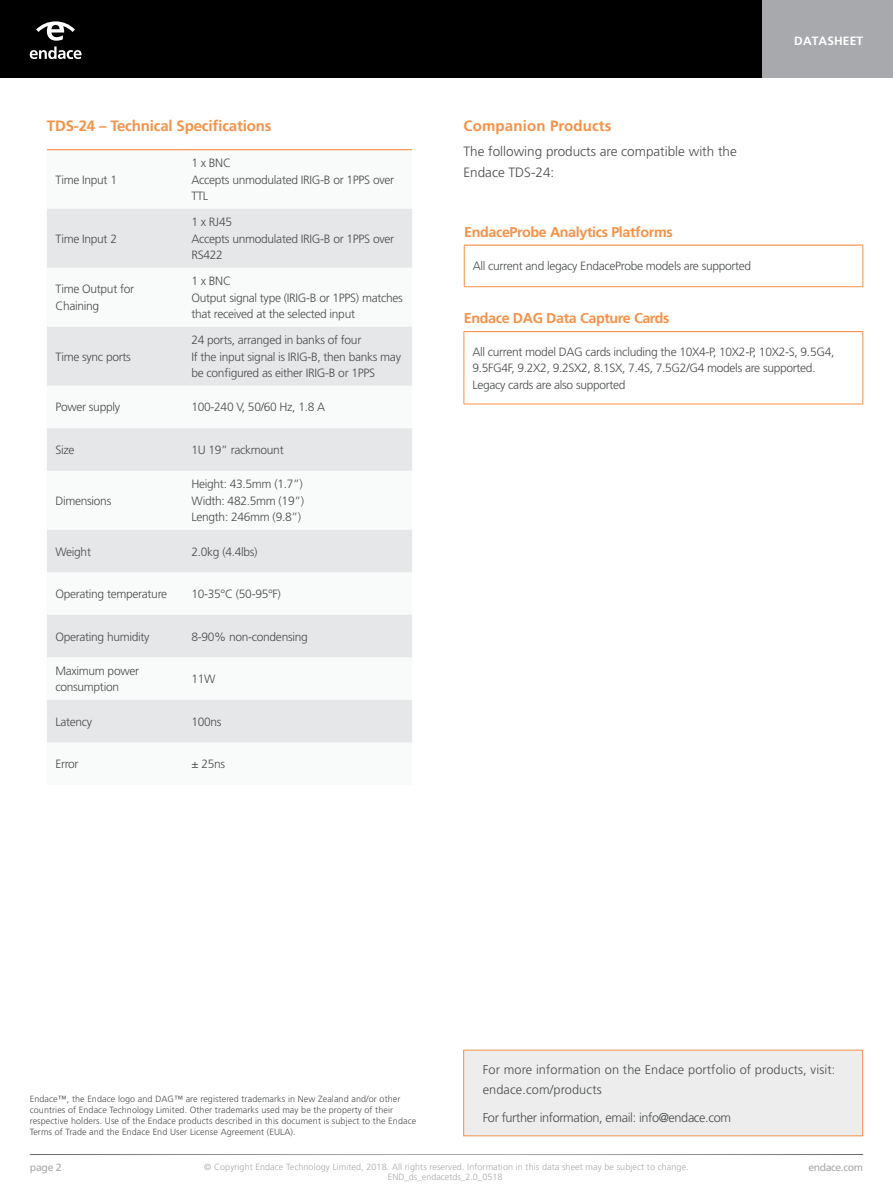
<style>
.page{position:relative;width:893px;height:1188px;background:#fff}
.page>*{position:absolute;margin:0;border:0;box-sizing:border-box;transform-origin:0 0}
.t1{font:700 15px "Frutiger LT Std";letter-spacing:-.01em;color:#f79147}
.t2{font:700 15px "Frutiger LT Std";letter-spacing:.01em;color:#f79147}
.t3{font:700 14.25px "Frutiger LT Std";letter-spacing:-.025em;color:#f79147}
.t4{font:300 13.5px/21px "Frutiger LT Std";color:#4b4d4d}
.t5{font:300 12.75px/19.5px "Frutiger LT Std";letter-spacing:.01em;color:#4b4d4d}
.t6{font:300 12.75px "Frutiger LT Std";letter-spacing:-.03em;color:#4b4d4d}
.t7{font:300 12px/16.5px "Frutiger LT Std";letter-spacing:-.025em;color:#4b4d4d}
.t8{font:700 12px "Frutiger LT Std";letter-spacing:.01em;color:#fff}
.t9{font:10.5px "Frutiger LT Std";letter-spacing:-.04em;color:#a7a9ac}
.t10{font:300 9px/10.8px "Frutiger LT Std";letter-spacing:.01em;color:#4b4d4d}
.t11{font:300 9px "Frutiger LT Std";letter-spacing:.01em;color:#a7a9ac}
</style>
<div class="page">
<div style="left:0;top:0;width:893px;height:78px;background:#000"></div>
<svg style="left:30px;top:21px;width:52px;height:38px"></svg>
<div style="left:762px;top:0;width:131px;height:78px;background:#a7a9ac"></div>
<div style="left:463px;top:1050px;width:400px;height:86px;background:#ededee;border:1px solid #f79147"></div>
<svg style="left:47px;top:150px;width:365px;height:593px"></svg>
<svg style="left:47px;top:209px;width:365px;height:533px;fill:#e6e7e8"></svg>
<hr style="left:47px;top:149px;width:136px;height:1px;background:#f79147">
<hr style="left:183px;top:149px;width:229px;height:1px;background:#f79147">
<hr style="left:463px;top:332px;width:1px;height:72px;background:#f79147">
<hr style="left:463px;top:331px;width:400px;height:1px;background:#f79147">
<hr style="left:862px;top:332px;width:1px;height:72px;background:#f79147">
<hr style="left:463px;top:404px;width:400px;height:1px;background:#f79147">
<hr style="left:464px;top:246px;width:1px;height:40px;background:#f79147">
<hr style="left:464px;top:245px;width:399px;height:1px;background:#f79147">
<hr style="left:862px;top:246px;width:1px;height:40px;background:#f79147">
<hr style="left:464px;top:286px;width:399px;height:1px;background:#f79147">
<p class="t1" style="left:47px;top:117px;width:226px">TDS-24 – Technical Specifications</p>
<p class="t7" style="left:55px;top:171px;width:63px">Time Input 1</p>
<p class="t7" style="left:55px;top:230px;width:63px">Time Input 2</p>
<p class="t7" style="left:191px;top:155px;width:204px">1 x BNC<br>Accepts unmodulated IRIG-B or 1PPS over<br>TTL</p>
<p class="t7" style="left:191px;top:214px;width:204px">1 x RJ45<br>Accepts unmodulated IRIG-B or 1PPS over<br>RS422</p>
<p class="t7" style="left:55px;top:281px;width:80px">Time Output for<br>Chaining</p>
<p class="t7" style="left:191px;top:273px;width:213px">1 x BNC<br>Output signal type (IRIG-B or 1PPS) matches that received at the selected input</p>
<p class="t7" style="left:55px;top:348px;width:77px">Time sync ports</p>
<p class="t7" style="left:191px;top:332px;width:211px">24 ports, arranged in banks of four<br>If the input signal is IRIG-B, then banks may be configured as either IRIG-B or 1PPS</p>
<p class="t7" style="left:55px;top:399px;width:66px">Power supply</p>
<p class="t7" style="left:191px;top:399px;width:135px">100-240 V, 50/60 Hz, 1.8 A</p>
<p class="t7" style="left:55px;top:442px;width:21px">Size</p>
<p class="t7" style="left:191px;top:442px;width:94px">1U 19” rackmount</p>
<p class="t7" style="left:55px;top:493px;width:57px">Dimensions</p>
<p class="t7" style="left:191px;top:476px;width:114px;text-align:justify">Height: 43.5mm (1.7”)<br>Width: 482.5mm (19”)<br>Length: 246mm (9.8”)</p>
<p class="t7" style="left:55px;top:543px;width:37px">Weight</p>
<p class="t7" style="left:191px;top:543px;width:68px">2.0kg (4.4lbs)</p>
<p class="t7" style="left:55px;top:586px;width:113px">Operating temperature</p>
<p class="t7" style="left:191px;top:586px;width:91px">10-35°C (50-95°F)</p>
<p class="t7" style="left:55px;top:628px;width:96px">Operating humidity</p>
<p class="t7" style="left:191px;top:628px;width:118px">8-90% non-condensing</p>
<p class="t7" style="left:55px;top:663px;width:85px">Maximum power consumption</p>
<p class="t7" style="left:191px;top:671px;width:26px">11W</p>
<p class="t7" style="left:55px;top:713px;width:38px">Latency</p>
<p class="t7" style="left:191px;top:713px;width:32px">100ns</p>
<p class="t7" style="left:55px;top:756px;width:25px">Error</p>
<p class="t7" style="left:191px;top:756px;width:35px">± 25ns</p>
<p class="t2" style="left:463px;top:117px;width:150px">Companion Products</p>
<p class="t4" style="left:463px;top:141px;width:275px">The following products are compatible with the<br>Endace TDS-24:</p>
<p class="t8" style="left:794px;top:34px;width:70px">DATASHEET</p>
<p class="t3" style="left:464px;top:223px;width:210px">EndaceProbe Analytics Platforms</p>
<p class="t7" style="left:473px;top:258px;width:280px">All current and legacy EndaceProbe models are supported</p>
<p class="t3" style="left:464px;top:310px;width:207px">Endace DAG Data Capture Cards</p>
<p class="t7" style="left:472px;top:344px;width:364px">All current model DAG cards including the 10X4-P, 10X2-P, 10X2-S, 9.5G4,<br>9.5FG4F, 9.2X2, 9.2SX2, 8.1SX, 7.4S, 7.5G2/G4 models are supported.<br>Legacy cards are also supported</p>
<p class="t10" style="left:30px;top:1094px;width:388px">Endace™, the Endace logo and DAG™ are registered trademarks in New Zealand and/or other countries of Endace Technology Limited. Other trademarks used may be the property of their respective holders. Use of the Endace products described in this document is subject to the Endace Terms of Trade and the Endace End User License Agreement (EULA).</p>
<p class="t5" style="left:483px;top:1060px;width:354px">For more information on the Endace portfolio of products, visit: endace.com/products</p>
<p class="t6" style="left:483px;top:1110px;width:250px">For further information, email: info@endace.com</p>
<p class="t11" style="left:204px;top:1162px;width:486px">© Copyright Endace Technology Limited, 2018. All rights reserved. Information in this data sheet may be subject to change.</p>
<p class="t9" style="left:30px;top:1161px;width:33px">page 2</p>
<p class="t9" style="left:808px;top:1161px;width:56px">endace.com</p>
<p class="t11" style="left:388px;top:1171px;width:116px">END_ds_endacetds_2.0_0518</p>
</div>
